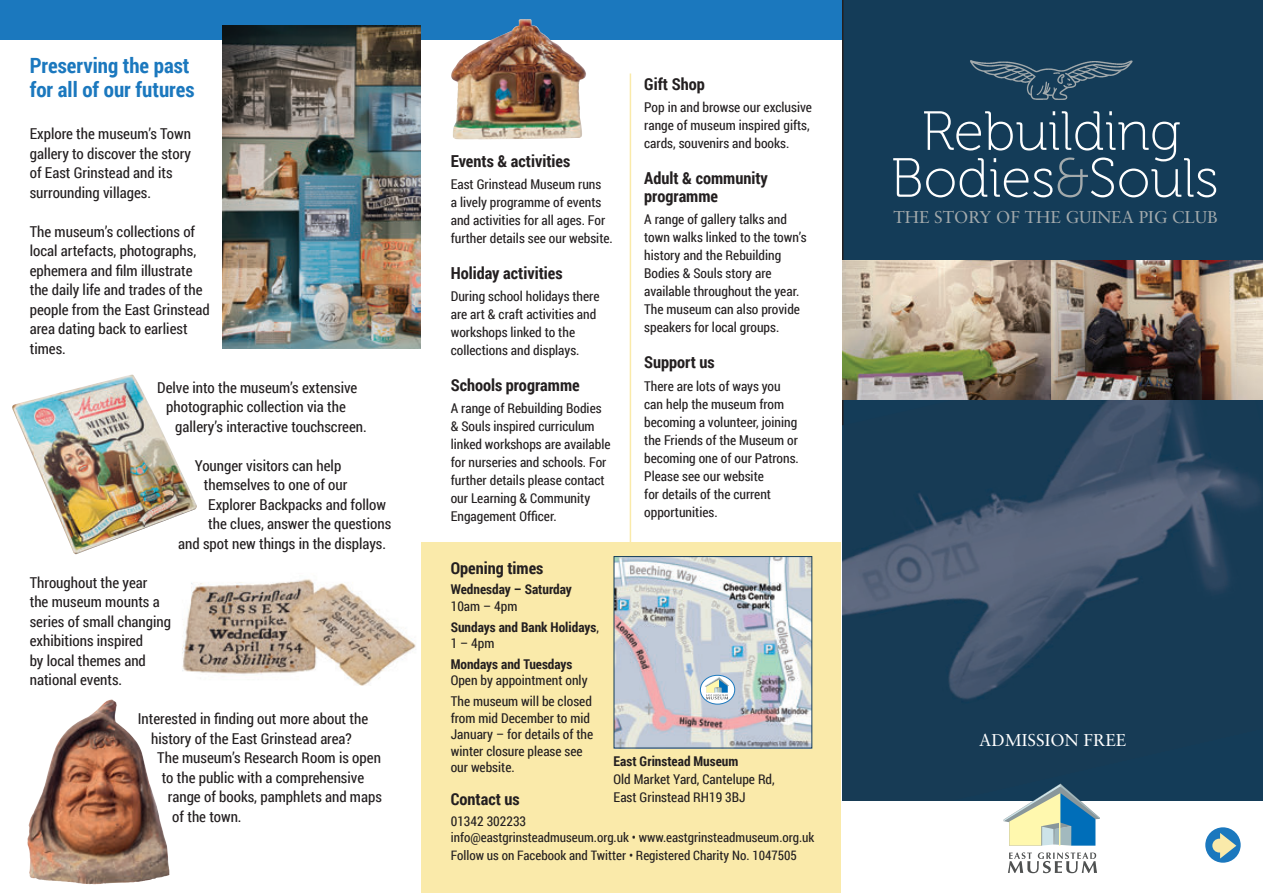
<style>
.page{position:relative;width:1263px;height:893px;background:#fff}
.page>*{position:absolute;margin:0;border:0;box-sizing:border-box;transform-origin:0 0}
.t1{font:55.2px "Museo 100";color:#fff}
.Text_Head{font:700 21px/24px "Roboto Condensed";color:#1b78be}
.t2{font:17.1px "Sabon";color:#a3aaac}
.t3{font:17.1px "Sabon";color:#fff}
.Text_Head-2{font:700 16.5px/18px "Roboto Condensed";color:#231f20}
.Main_Text{font:15px/19.5px "Roboto Condensed";color:#231f20}
.Main_Text-2{font:13.5px/18px "Roboto Condensed";color:#231f20}
.Main_Text-3{font:700 13.5px/16.5px "Roboto Condensed";color:#231f20}
.t4{font:13.05px "Roboto Condensed";color:#231f20}
.s1{font-weight:400}
.s2{font-weight:700}
.s3{color:#a3aaac}
</style>
<div class="page">
<div style="left:842px;top:0;width:421px;height:261px;background:#143c58"></div>
<img style="left:842px;top:400px;width:421px;height:401px">
<img style="left:842px;top:261px;width:421px;height:139px">
<div style="left:0;top:0;width:842px;height:39px;background:#1b78be"></div>
<img style="left:970px;top:59px;width:163px;height:42px">
<svg style="left:1004px;top:784px;width:96px;height:62px;background:#88a8a9"></svg>
<svg style="left:1008px;top:852px;width:89px;height:21px"></svg>
<div style="left:1205px;top:827px;width:36px;height:36px;background:#1b78be;border-radius:50%"></div>
<svg style="left:1220px;top:833px;width:16px;height:25px"></svg>
<div style="left:1212px;top:839px;width:14px;height:13px;background:#faeaaa;border-radius:50%"></div>
<div style="left:421px;top:543px;width:420px;height:350px;background:#faeaaa"></div>
<img style="left:616px;top:558px;width:194px;height:188px">
<div style="left:614px;top:556px;width:198px;height:192px;border:1px solid #143c58"></div>
<hr style="left:630px;top:73px;width:1px;height:478px;background:#faeaaa">
<svg style="left:700px;top:675px;width:35px;height:29px"></svg>
<svg style="left:705px;top:677px;width:24px;height:22px"></svg>
<div style="left:700px;top:675px;width:35px;height:30px;border:1px solid #1b78be;border-radius:50%"></div>
<img style="left:12px;top:375px;width:185px;height:179px">
<img style="left:182px;top:579px;width:234px;height:106px">
<img style="left:27px;top:700px;width:84px;height:184px">
<img style="left:451px;top:19px;width:135px;height:121px">
<img style="left:222px;top:26px;width:199px;height:323px">
<p class="Text_Head" style="left:30px;top:53px;width:166px">Preserving the past for all of our futures</p>
<p class="Main_Text" style="left:30px;top:123px;width:163px">Explore the museum’s Town gallery to discover the story of East Grinstead and its surrounding villages.</p>
<p class="Main_Text" style="left:30px;top:221px;width:182px">The museum’s collections of local artefacts, photographs, ephemera and film illustrate the daily life and trades of the people from the East Grinstead area dating back to earliest times.</p>
<p class="Main_Text" style="left:157px;top:377px;width:201px">Delve into the museum’s extensive</p>
<p class="Main_Text" style="left:166px;top:396px;width:181px">photographic collection via the</p>
<p class="Main_Text" style="left:175px;top:416px;width:193px">gallery’s interactive touchscreen.</p>
<p class="Main_Text" style="left:195px;top:455px;width:148px">Younger visitors can help</p>
<p class="Main_Text" style="left:204px;top:474px;width:145px">themselves to one of our</p>
<p class="Main_Text" style="left:208px;top:494px;width:179px">Explorer Backpacks and follow</p>
<p class="Main_Text" style="left:208px;top:513px;width:184px">the clues, answer the questions</p>
<p class="Main_Text" style="left:178px;top:533px;width:209px">and spot new things in the displays.</p>
<p class="Main_Text" style="left:30px;top:572px;width:143px">Throughout the year<br>the museum mounts a series of small changing exhibitions inspired<br>by local themes and national events.</p>
<p class="Main_Text" style="left:138px;top:708px;width:232px">Interested in finding out more about the</p>
<p class="Main_Text" style="left:151px;top:728px;width:202px">history of the East Grinstead area?</p>
<p class="Main_Text" style="left:157px;top:747px;width:225px">The museum’s Research Room is open</p>
<p class="Main_Text" style="left:162px;top:767px;width:204px">to the public with a comprehensive</p>
<p class="Main_Text" style="left:168px;top:786px;width:216px">range of books, pamphlets and maps</p>
<p class="Main_Text" style="left:172px;top:806px;width:71px">of the town.</p>
<p class="Text_Head-2" style="left:451px;top:151px;width:121px">Events &amp; activities</p>
<p class="Main_Text-2" style="left:451px;top:174px;width:164px">East Grinstead Museum runs<br>a lively programme of events and activities for all ages. For further details see our website.</p>
<p class="Text_Head-2" style="left:451px;top:263px;width:113px">Holiday activities</p>
<p class="Main_Text-2" style="left:451px;top:287px;width:150px">During school holidays there are art &amp; craft activities and workshops linked to the collections and displays.</p>
<p class="Text_Head-2" style="left:451px;top:376px;width:130px">Schools programme</p>
<p class="Main_Text-2" style="left:451px;top:399px;width:161px">A range of Rebuilding Bodies &amp; Souls inspired curriculum linked workshops are available for nurseries and schools. For further details please contact our Learning &amp; Community<br>Engagement Officer.</p>
<p class="Text_Head-2" style="left:644px;top:74px;width:62px">Gift Shop</p>
<p class="Main_Text-2" style="left:644px;top:98px;width:169px">Pop in and browse our exclusive range of museum inspired gifts, cards, souvenirs and books.</p>
<p class="Text_Head-2" style="left:644px;top:169px;width:125px">Adult &amp; community programme</p>
<p class="Main_Text-2" style="left:644px;top:210px;width:164px">A range of gallery talks and town walks linked to the town’s history and the Rebuilding<br>Bodies &amp; Souls story are available throughout the year.<br>The museum can also provide speakers for local groups.</p>
<p class="Text_Head-2" style="left:644px;top:353px;width:72px">Support us</p>
<p class="Main_Text-2" style="left:644px;top:376px;width:156px">There are lots of ways you can help the museum from becoming a volunteer, joining the Friends of the Museum or becoming one of our Patrons.<br>Please see our website<br>for details of the current opportunities.</p>
<p class="Text_Head-2" style="left:451px;top:558px;width:94px">Opening times</p>
<p class="Main_Text-3" style="left:451px;top:581px;width:123px">Wednesday – Saturday<br><span class="s1">10am – 4pm</span></p>
<p class="Main_Text-3" style="left:451px;top:618px;width:150px">Sundays and Bank Holidays<span class="s1">,<br>1 – 4pm</span></p>
<p class="Main_Text-2" style="left:451px;top:655px;width:138px;line-height:16.5px"><span class="s2">Mondays and Tuesdays<br></span>Open by appointment only</p>
<p class="Main_Text-2" style="left:451px;top:692px;width:144px;line-height:16.5px">The museum will be closed from mid December to mid<br>January – for details of the winter closure please see our website.</p>
<p class="Text_Head-2" style="left:451px;top:789px;width:70px">Contact us</p>
<p class="Main_Text-2" style="left:451px;top:811px;width:77px">01342 302233</p>
<p class="t4" style="left:451px;top:829px;width:365px">info@eastgrinsteadmuseum.org.uk • www.eastgrinsteadmuseum.org.uk</p>
<p class="t4" style="left:451px;top:847px;width:348px">Follow us on Facebook and Twitter • Registered Charity No. 1047505</p>
<p class="Main_Text-3" style="left:614px;top:752px;width:126px">East Grinstead Museum</p>
<p class="Main_Text-2" style="left:614px;top:769px;width:163px">Old Market Yard, Cantelupe Rd,<br>East Grinstead RH19 3BJ</p>
<p class="t1" style="left:921px;top:102px;width:261px">Rebuilding</p>
<p class="t1" style="left:891px;top:149px;width:329px">Bodies<span class="s3">&amp;</span>Souls</p>
<p class="t2" style="left:893px;top:207px;width:326px">THE STORY OF THE GUINEA PIG CLUB</p>
<p class="t3" style="left:979px;top:730px;width:149px">ADMISSION FREE</p>
</div>
